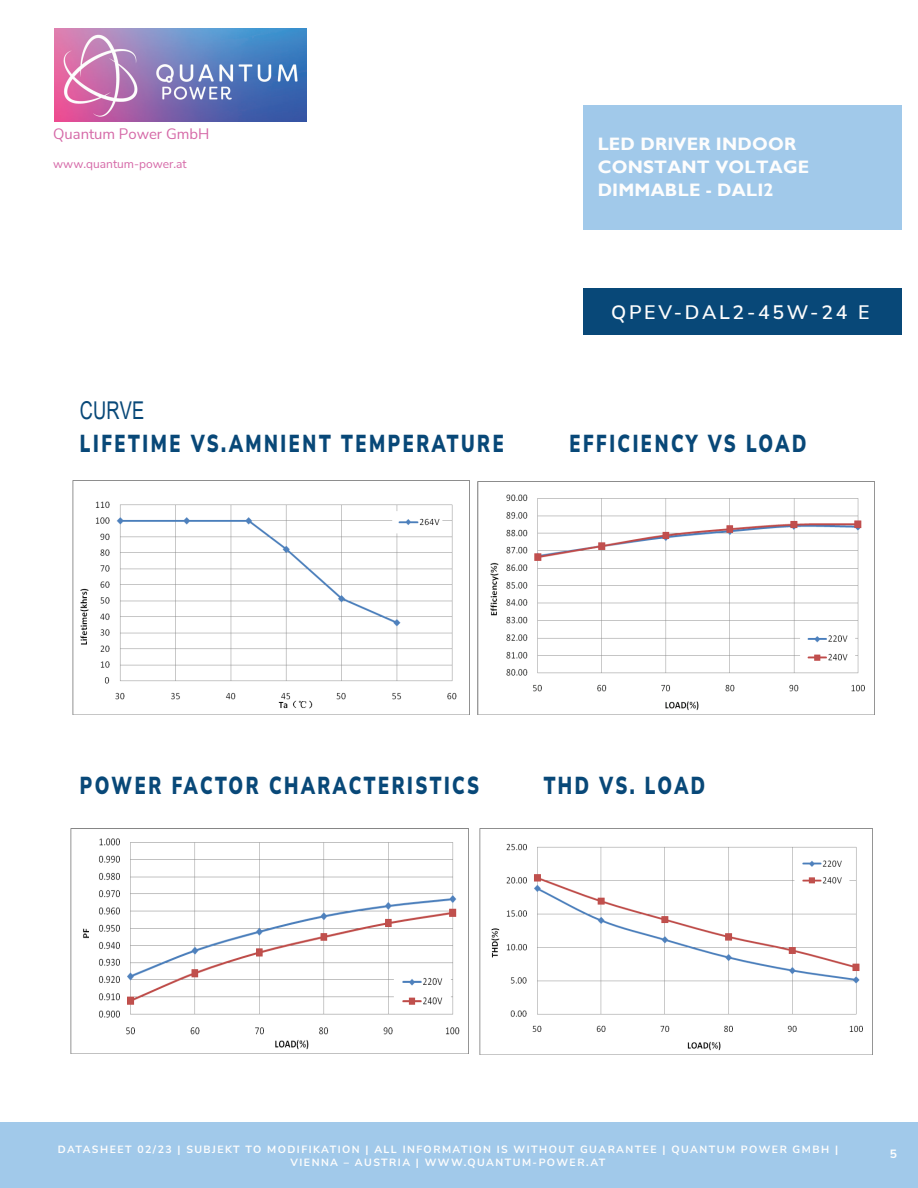
<style>
.page{position:relative;width:918px;height:1188px;background:#fff}
.page>*{position:absolute;margin:0;border:0;box-sizing:border-box;transform-origin:0 0}
.t1{font:900 24.6px "Nunito Sans";letter-spacing:.14em;color:#084878;scale:.74 1}
.t2{font:24.6px "Arial";letter-spacing:.01em;color:#084878;scale:.74 1}
.t3{font:600 19.5px "Nunito Sans";letter-spacing:.14em;color:#fdfdfd}
.t4{font:700 18px/23.4px "Gill Sans";letter-spacing:.01em;color:#fdfdfd}
.t5{font:14.85px "Nunito Sans";color:#d568a7}
.t6{font:12px "Nunito Sans";color:#d568a7}
.t7{font:700 12px "Nunito Sans";color:#fdfdfd}
.t8{font:700 10.5px/12.9px "Nunito Sans";letter-spacing:.14em;color:#fdfdfd;text-align:center}
</style>
<div class="page">
<div style="left:583px;top:105px;width:319px;height:125px;background:#a1c9ea"></div>
<img style="left:55px;top:28px;width:251px;height:93px">
<div style="left:583px;top:288px;width:319px;height:47px;background:#084878"></div>
<div style="left:0;top:1122px;width:918px;height:66px;background:#a1c9ea"></div>
<img style="left:477px;top:481px;width:398px;height:233px">
<img style="left:72px;top:480px;width:398px;height:234px">
<img style="left:71px;top:829px;width:397px;height:225px">
<img style="left:479px;top:829px;width:384px;height:225px">
<h3 class="t5" style="left:53px;top:123px;width:158px">Quantum Power GmbH</h3>
<p class="t6" style="left:53px;top:155px;width:135px">www.quantum-power.at</p>
<h1 class="t2" style="left:80px;top:397px;width:89px">CURVE</h1>
<h1 class="t1" style="left:80px;top:426px;width:575px">LIFETIME VS.AMNIENT TEMPERATURE</h1>
<h3 class="t4" style="left:598px;top:132px;width:213px">LED DRIVER INDOOR<br>CONSTANT VOLTAGE<br>DIMMABLE - DALI2</h3>
<h2 class="t3" style="left:611px;top:299px;width:260px">QPEV-DAL2-45W-24 E</h2>
<h1 class="t1" style="left:569px;top:426px;width:322px">EFFICIENCY VS LOAD</h1>
<h1 class="t1" style="left:80px;top:768px;width:541px">POWER FACTOR CHARACTERISTICS</h1>
<h1 class="t1" style="left:544px;top:768px;width:220px">THD VS. LOAD</h1>
<p class="t8" style="left:58px;top:1143px;width:782px">DATASHEET 02/23 | SUBJEKT TO MODIFIKATION | ALL INFORMATION IS WITHOUT GUARANTEE | QUANTUM POWER GMBH |<br>VIENNA – AUSTRIA | WWW.QUANTUM-POWER.AT</p>
<p class="t7" style="left:890px;top:1146px;width:9px">5</p>
</div>
